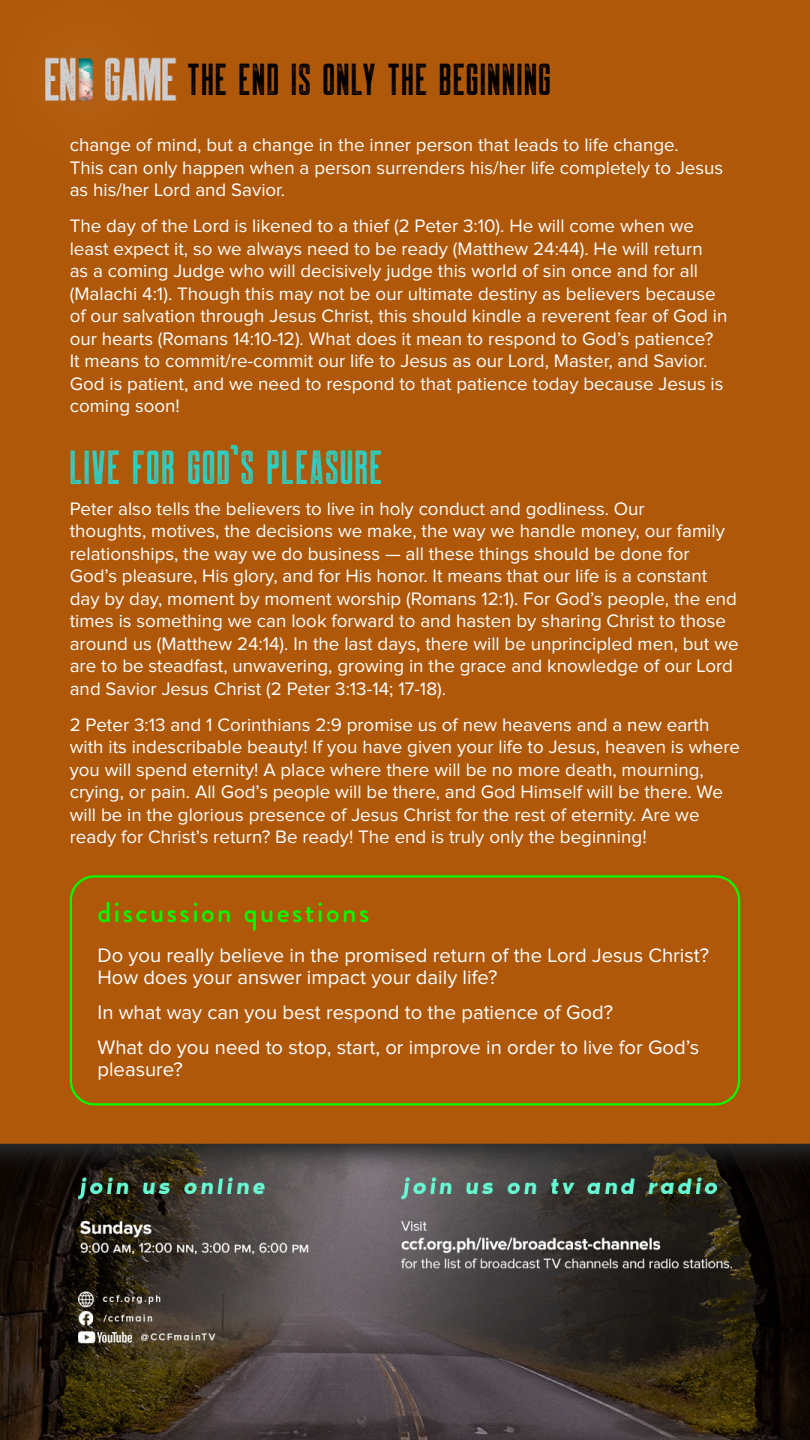
<style>
.page{position:relative;width:810px;height:1440px;background:#fff}
.page>*{position:absolute;margin:0;border:0;box-sizing:border-box;transform-origin:0 0}
.t1{font:48px "Robinson Press";letter-spacing:.04em;color:#2bd2c7}
.t2{font:45px "Robinson Press";letter-spacing:.04em;color:#000}
.t3{font:500 28.5px "Brandon Grotesque";letter-spacing:.09em;color:#0f0}
.t4{font:20.25px/21.8px "Proxima Nova";color:#fff}
.t5{font:18.75px/22.5px "Proxima Nova";color:#fff}
</style>
<div class="page">
<img style="left:0;top:0;width:810px;height:1440px">
<div style="left:70px;top:875px;width:670px;height:231px;border:2px solid #0f0;border-radius:24px"></div>
<p class="t2" style="left:188px;top:57px;width:365px">THE END IS ONLY THE BEGINNING</p>
<p class="t5" style="left:70px;top:135px;width:655px">change of mind, but a change in the inner person that leads to life change.<br>This can only happen when a person surrenders his/her life completely to Jesus as his/her Lord and Savior.</p>
<p class="t5" style="left:70px;top:216px;width:659px">The day of the Lord is likened to a thief (2 Peter 3:10). He will come when we least expect it, so we always need to be ready (Matthew 24:44). He will return<br>as a coming Judge who will decisively judge this world of sin once and for all (Malachi 4:1). Though this may not be our ultimate destiny as believers because of our salvation through Jesus Christ, this should kindle a reverent fear of God in our hearts (Romans 14:10-12). What does it mean to respond to God’s patience?<br>It means to commit/re-commit our life to Jesus as our Lord, Master, and Savior.<br>God is patient, and we need to respond to that patience today because Jesus is coming soon!</p>
<p class="t1" style="left:70px;top:443px;width:314px">LIVE FOR GOD’S PLEASURE</p>
<p class="t5" style="left:70px;top:498px;width:670px">Peter also tells the believers to live in holy conduct and godliness. Our<br>thoughts, motives, the decisions we make, the way we handle money, our family relationships, the way we do business — all these things should be done for God’s pleasure, His glory, and for His honor. It means that our life is a constant day by day, moment by moment worship (Romans 12:1). For God’s people, the end times is something we can look forward to and hasten by sharing Christ to those around us (Matthew 24:14). In the last days, there will be unprincipled men, but we are to be steadfast, unwavering, growing in the grace and knowledge of our Lord and Savior Jesus Christ (2 Peter 3:13-14; 17-18).</p>
<p class="t5" style="left:70px;top:714px;width:672px">2 Peter 3:13 and 1 Corinthians 2:9 promise us of new heavens and a new earth with its indescribable beauty! If you have given your life to Jesus, heaven is where you will spend eternity! A place where there will be no more death, mourning, crying, or pain. All God’s people will be there, and God Himself will be there. We will be in the glorious presence of Jesus Christ for the rest of eternity. Are we ready for Christ’s return? Be ready! The end is truly only the beginning!</p>
<p class="t3" style="left:98px;top:892px;width:273px">discussion questions</p>
<p class="t4" style="left:98px;top:945px;width:613px">Do you really believe in the promised return of the Lord Jesus Christ?<br>How does your answer impact your daily life?</p>
<p class="t4" style="left:98px;top:1002px;width:517px">In what way can you best respond to the patience of God?</p>
<p class="t4" style="left:98px;top:1038px;width:603px">What do you need to stop, start, or improve in order to live for God’s pleasure?</p>
</div>
